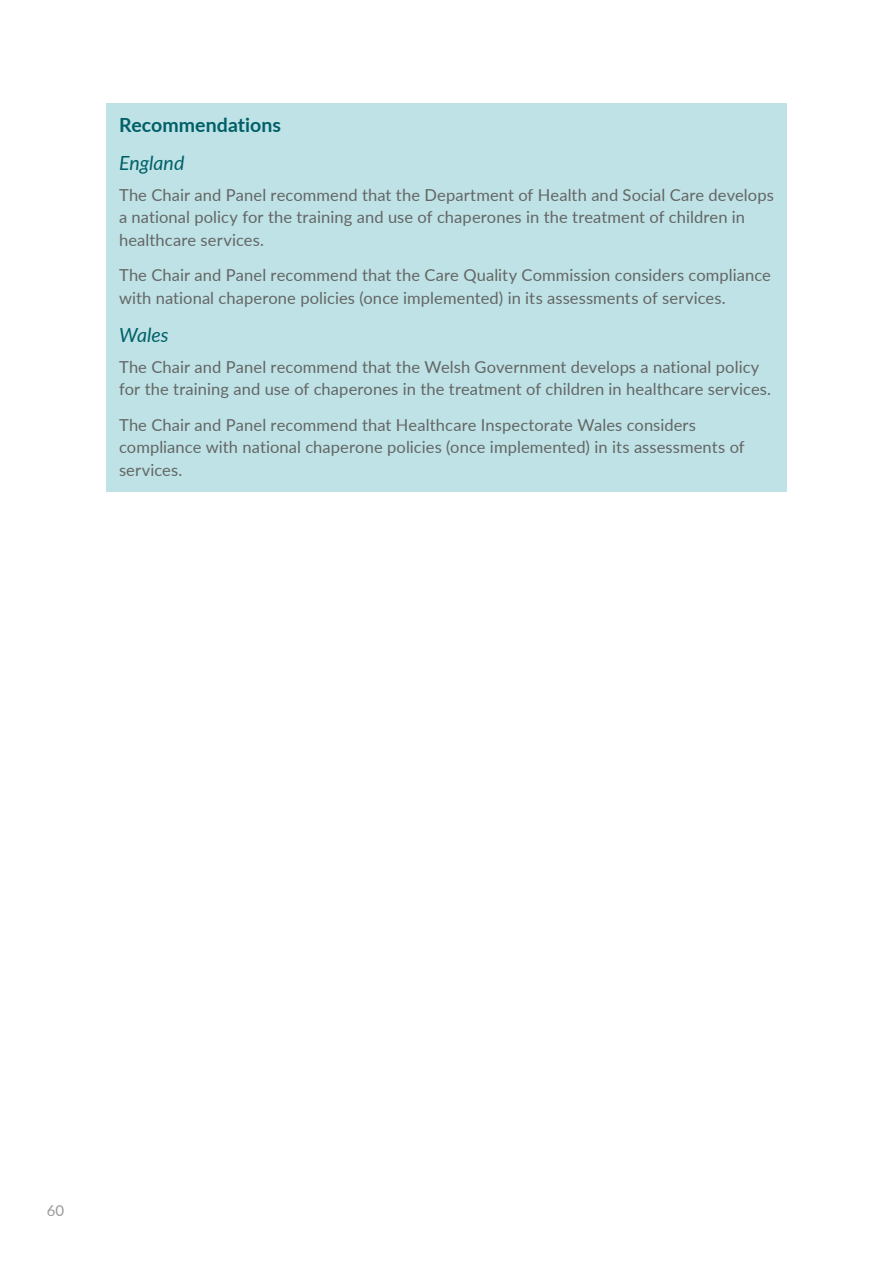
<style>
.page{position:relative;width:893px;height:1263px;background:#fff}
.page>*{position:absolute;margin:0;border:0;box-sizing:border-box;transform-origin:0 0}
.Boxed_Head{font:700 19.5px "Lato";letter-spacing:.005em;color:#006068}
.Boxed_SubHead{font:italic 19.5px "Lato";color:#006068}
.Boxed_Text{font:16.5px/22.5px "Lato";letter-spacing:.005em;color:#646665}
.t1{font:15px "Lato";color:#999}
</style>
<div class="page">
<div style="left:106px;top:103px;width:681px;height:45px;background:#bee2e5"></div>
<div style="left:106px;top:141px;width:681px;height:45px;background:#bee2e5"></div>
<div style="left:106px;top:175px;width:681px;height:87px;background:#bee2e5"></div>
<div style="left:106px;top:255px;width:681px;height:65px;background:#bee2e5"></div>
<div style="left:106px;top:313px;width:681px;height:45px;background:#bee2e5"></div>
<div style="left:106px;top:347px;width:681px;height:64px;background:#bee2e5"></div>
<div style="left:106px;top:405px;width:681px;height:87px;background:#bee2e5"></div>
<p class="Boxed_Head" style="left:119px;top:110px;width:163px">Recommendations</p>
<h3 class="Boxed_SubHead" style="left:119px;top:149px;width:67px">England</h3>
<p class="Boxed_Text" style="left:119px;top:183px;width:656px">The Chair and Panel recommend that the Department of Health and Social Care develops a national policy for the training and use of chaperones in the treatment of children in healthcare services.</p>
<p class="Boxed_Text" style="left:119px;top:263px;width:653px">The Chair and Panel recommend that the Care Quality Commission considers compliance with national chaperone policies (once implemented) in its assessments of services.</p>
<h3 class="Boxed_SubHead" style="left:119px;top:321px;width:51px">Wales</h3>
<p class="Boxed_Text" style="left:119px;top:355px;width:654px">The Chair and Panel recommend that the Welsh Government develops a national policy for the training and use of chaperones in the treatment of children in healthcare services.</p>
<p class="Boxed_Text" style="left:119px;top:413px;width:627px">The Chair and Panel recommend that Healthcare Inspectorate Wales considers compliance with national chaperone policies (once implemented) in its assessments of services.</p>
<p class="t1" style="left:47px;top:1200px;width:19px">60</p>
</div>
